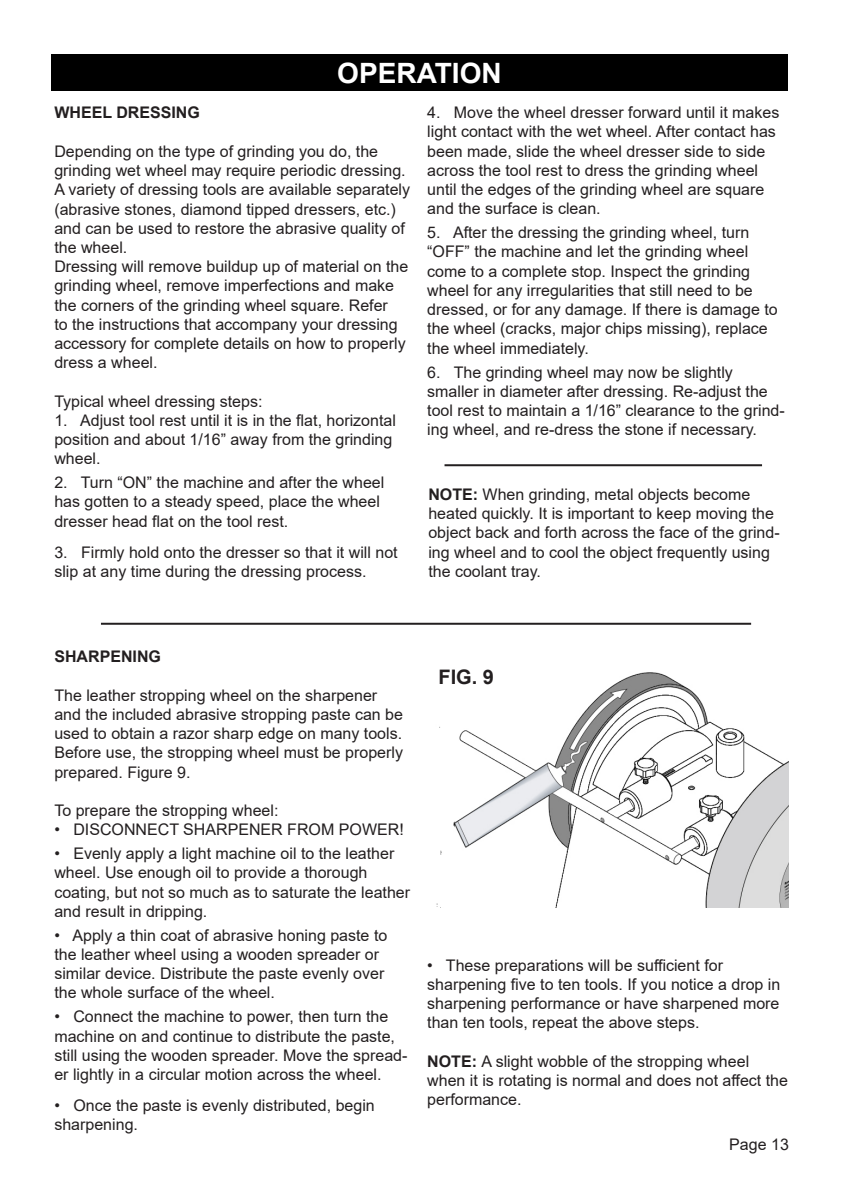
<style>
.page{position:relative;width:842px;height:1191px;background:#fff}
.page>*{position:absolute;margin:0;border:0;box-sizing:border-box;transform-origin:0 0}
.t1{font:700 28px "Arial";color:#fff}
.t2{font:700 20px "Arial";color:#231f20}
.t3{font:16px/19.2px "Arial";color:#231f20}
.t4{font:700 16px "Arial";color:#231f20}
.s1{font-weight:700}
</style>
<div class="page">
<div style="left:51px;top:54px;width:737px;height:36px;background:#000"></div>
<img style="left:436px;top:670px;width:353px;height:237px">
<hr style="left:101px;top:623px;width:650px;height:2px;background:#231f20">
<hr style="left:444px;top:464px;width:318px;height:2px;background:#231f20">
<p class="t1" style="left:337px;top:53px;width:166px">OPERATION</p>
<p class="t4" style="left:54px;top:102px;width:147px">WHEEL DRESSING</p>
<p class="t3" style="left:54px;top:142px;width:353px">Depending on the type of grinding you do, the grinding wet wheel may require periodic dressing.</p>
<p class="t3" style="left:54px;top:180px;width:357px">A variety of dressing tools are available separately (abrasive stones, diamond tipped dressers, etc.) and can be used to restore the abrasive quality of the wheel.</p>
<p class="t3" style="left:54px;top:257px;width:355px">Dressing will remove buildup up of material on the grinding wheel, remove imperfections and make the corners of the grinding wheel square. Refer<br>to the instructions that accompany your dressing accessory for complete details on how to properly dress a wheel.</p>
<p class="t3" style="left:54px;top:391px;width:210px">Typical wheel dressing steps:</p>
<p class="t3" style="left:54px;top:410px;width:343px">1. Adjust tool rest until it is in the flat, horizontal position and about 1/16” away from the grinding wheel.</p>
<p class="t3" style="left:54px;top:473px;width:331px">2. Turn “ON” the machine and after the wheel has gotten to a steady speed, place the wheel dresser head flat on the tool rest.</p>
<p class="t3" style="left:54px;top:542px;width:345px">3. Firmly hold onto the dresser so that it will not slip at any time during the dressing process.</p>
<p class="t3" style="left:427px;top:103px;width:354px">4. Move the wheel dresser forward until it makes light contact with the wet wheel. After contact has been made, slide the wheel dresser side to side across the tool rest to dress the grinding wheel until the edges of the grinding wheel are square and the surface is clean.</p>
<p class="t3" style="left:427px;top:223px;width:352px">5. After the dressing the grinding wheel, turn “OFF” the machine and let the grinding wheel come to a complete stop. Inspect the grinding wheel for any irregularities that still need to be dressed, or for any damage. If there is damage to the wheel (cracks, major chips missing), replace the wheel immediately.</p>
<p class="t3" style="left:427px;top:362px;width:359px">6. The grinding wheel may now be slightly smaller in diameter after dressing. Re-adjust the tool rest to maintain a 1/16” clearance to the grind&shy;ing wheel, and re-dress the stone if necessary.</p>
<p class="t3" style="left:428px;top:485px;width:353px"><span class="s1">NOTE:</span> When grinding, metal objects become heated quickly. It is important to keep moving the object back and forth across the face of the grind&shy;ing wheel and to cool the object frequently using the coolant tray.</p>
<p class="t4" style="left:54px;top:645px;width:108px">SHARPENING</p>
<p class="t3" style="left:54px;top:685px;width:350px">The leather stropping wheel on the sharpener and the included abrasive stropping paste can be used to obtain a razor sharp edge on many tools.<br>Before use, the stropping wheel must be properly prepared. Figure 9.</p>
<p class="t3" style="left:54px;top:800px;width:226px">To prepare the stropping wheel:</p>
<p class="t3" style="left:54px;top:820px;width:351px">• DISCONNECT SHARPENER FROM POWER!</p>
<p class="t3" style="left:54px;top:844px;width:357px">• Evenly apply a light machine oil to the leather wheel. Use enough oil to provide a thorough coating, but not so much as to saturate the leather and result in dripping.</p>
<p class="t3" style="left:54px;top:925px;width:334px">• Apply a thin coat of abrasive honing paste to the leather wheel using a wooden spreader or similar device. Distribute the paste evenly over the whole surface of the wheel.</p>
<p class="t3" style="left:54px;top:1007px;width:355px">• Connect the machine to power, then turn the machine on and continue to distribute the paste, still using the wooden spreader. Move the spread&shy;er lightly in a circular motion across the wheel.</p>
<p class="t3" style="left:54px;top:1096px;width:322px">• Once the paste is evenly distributed, begin</p>
<p class="t3" style="left:54px;top:1115px;width:85px">sharpening.</p>
<p class="t2" style="left:438px;top:663px;width:57px">FIG. 9</p>
<p class="t3" style="left:427px;top:955px;width:355px">• These preparations will be sufficient for sharpening five to ten tools. If you notice a drop in sharpening performance or have sharpened more than ten tools, repeat the above steps.</p>
<p class="t3" style="left:427px;top:1051px;width:362px"><span class="s1">NOTE:</span> A slight wobble of the stropping wheel when it is rotating is normal and does not affect the performance.</p>
<p class="t3" style="left:729px;top:1135px;width:61px">Page 13</p>
</div>
